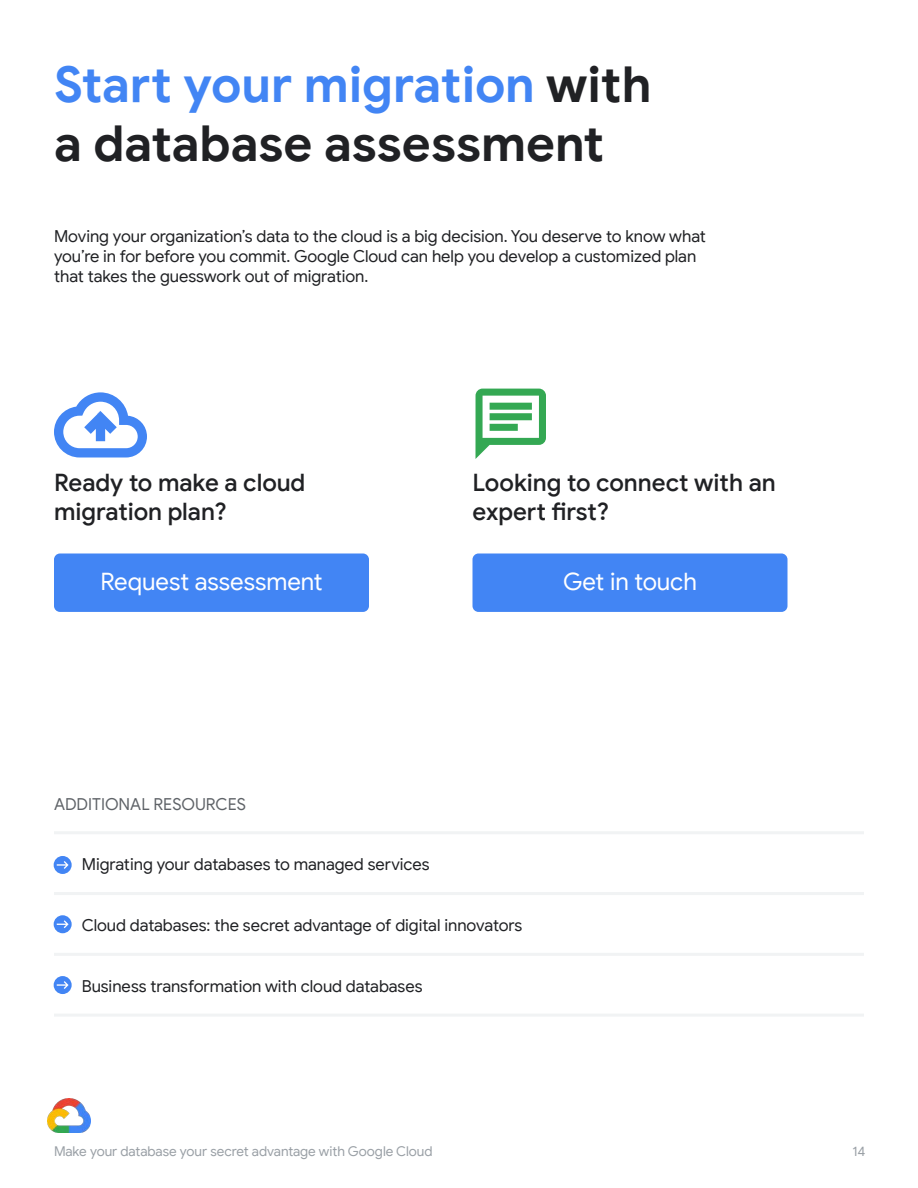
<style>
.page{position:relative;width:918px;height:1188px;background:#fff}
.page>*{position:absolute;margin:0;border:0;box-sizing:border-box;transform-origin:0 0}
.t1{font:700 49.5px/59.4px "Google Sans";letter-spacing:-.005em;color:#202124}
.t2{font:500 24px/28.8px "Google Sans";letter-spacing:-.005em;color:#202124}
.t3{font:24px "Google Sans";color:#fff}
.t4{font:16.5px/19.8px "Google Sans";letter-spacing:-.005em;color:#202124}
.t5{font:16.5px "Google Sans";color:#5f6368}
.t6{font:13.5px "Google Sans";letter-spacing:-.005em;color:#9aa0a6}
.s1{color:#4285f4}
</style>
<div class="page">
<img style="left:48px;top:1098px;width:43px;height:34px">
<div style="left:54px;top:554px;width:315px;height:58px;background:#4285f4;border-radius:6px"></div>
<div style="left:472px;top:554px;width:316px;height:58px;background:#4285f4;border-radius:6px"></div>
<svg style="left:476px;top:389px;width:70px;height:70px"></svg>
<svg style="left:54px;top:392px;width:93px;height:65px"></svg>
<hr style="left:54px;top:831px;width:810px;height:3px;background:#f1f3f4">
<hr style="left:54px;top:892px;width:810px;height:3px;background:#f1f3f4">
<hr style="left:54px;top:953px;width:810px;height:3px;background:#f1f3f4">
<hr style="left:54px;top:1014px;width:810px;height:3px;background:#f1f3f4">
<div style="left:54px;top:856px;width:18px;height:18px;background:#4285f4;border-radius:50%"></div>
<svg style="left:57px;top:861px;width:12px;height:8px"></svg>
<div style="left:54px;top:915px;width:18px;height:18px;background:#4285f4;border-radius:50%"></div>
<svg style="left:57px;top:920px;width:12px;height:8px"></svg>
<div style="left:54px;top:976px;width:18px;height:18px;background:#4285f4;border-radius:50%"></div>
<svg style="left:57px;top:981px;width:12px;height:8px"></svg>
<h1 class="t1" style="left:54px;top:55px;width:599px"><span class="s1">Start your migration</span> with a database assessment</h1>
<p class="t4" style="left:54px;top:227px;width:654px">Moving your organization’s data to the cloud is a big decision. You deserve to know what you’re in for before you commit. Google Cloud can help you develop a customized plan that takes the guesswork out of migration.</p>
<h2 class="t2" style="left:54px;top:468px;width:253px">Ready to make a cloud migration plan?</h2>
<h2 class="t2" style="left:472px;top:468px;width:305px">Looking to connect with an expert first?</h2>
<h2 class="t3" style="left:100px;top:567px;width:224px">Request assessment</h2>
<h2 class="t3" style="left:563px;top:567px;width:135px">Get in touch</h2>
<p class="t5" style="left:54px;top:794px;width:194px">ADDITIONAL RESOURCES</p>
<p class="t4" style="left:82px;top:855px;width:349px">Migrating your databases to managed services</p>
<p class="t4" style="left:82px;top:915px;width:442px">Cloud databases: the secret advantage of digital innovators</p>
<p class="t4" style="left:82px;top:976px;width:342px">Business transformation with cloud databases</p>
<p class="t6" style="left:54px;top:1143px;width:380px">Make your database your secret advantage with Google Cloud</p>
<p class="t6" style="left:852px;top:1143px;width:15px">14</p>
</div>
